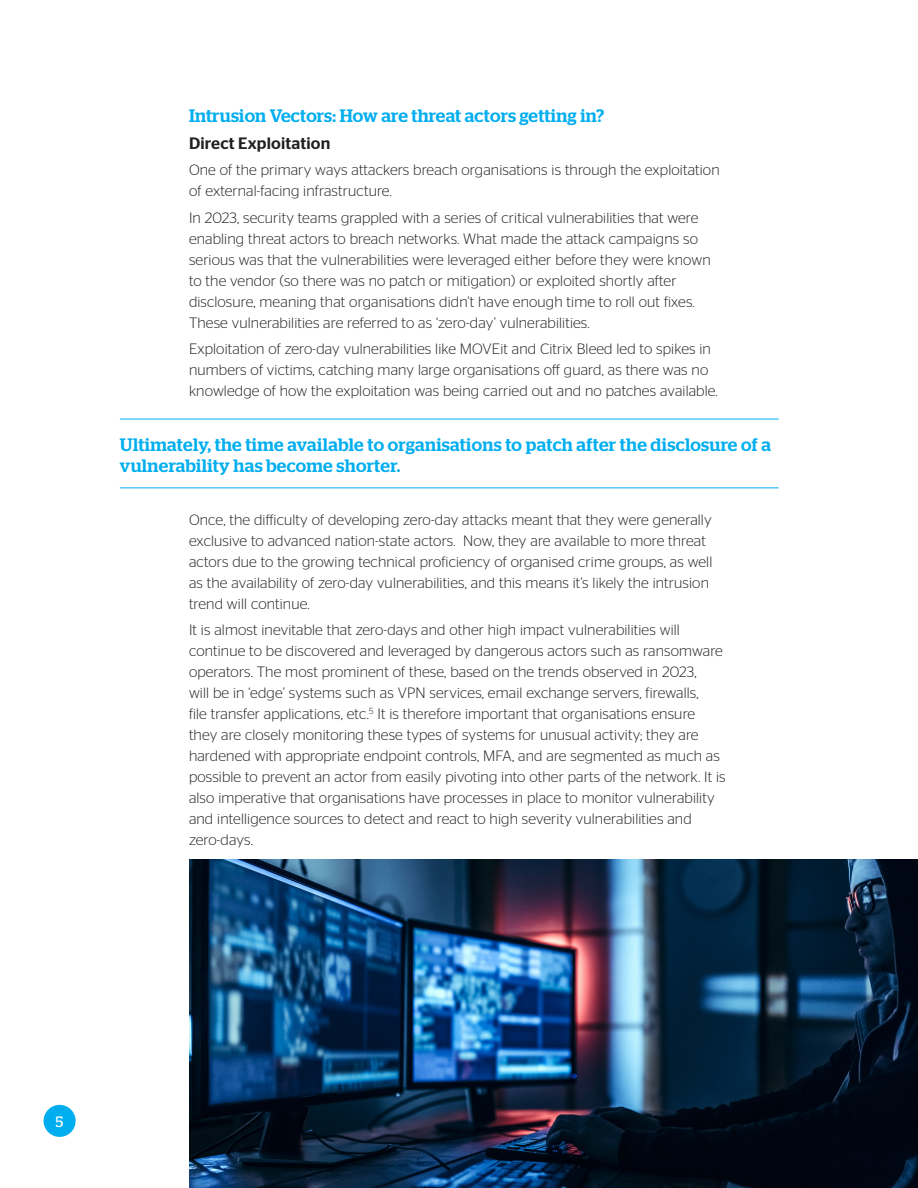
<style>
.page{position:relative;width:918px;height:1188px;background:#fff}
.page>*{position:absolute;margin:0;border:0;box-sizing:border-box;transform-origin:0 0}
.t1{font:500 18px/21px "Stag";letter-spacing:.015em;color:#00aeef}
.t2{font:500 16.5px "Stag Sans";letter-spacing:.01em;color:#231f20}
.t3{font:300 15px/21px "Stag Sans";letter-spacing:.01em;color:#231f20}
.t4{font:15px "Stag";color:#fff}
</style>
<div class="page">
<div style="left:44px;top:1105px;width:32px;height:32px;background:#00aeef;border-radius:50%"></div>
<hr style="left:120px;top:419px;width:659px;height:1px;background:#00aeef">
<hr style="left:120px;top:487px;width:659px;height:1px;background:#00aeef">
<img style="left:189px;top:860px;width:729px;height:328px">
<p class="t1" style="left:189px;top:105px;width:417px">Intrusion Vectors: How are threat actors getting in?</p>
<p class="t2" style="left:189px;top:134px;width:143px">Direct Exploitation</p>
<p class="t3" style="left:189px;top:159px;width:532px">One of the primary ways attackers breach organisations is through the exploitation of external-facing infrastructure.</p>
<p class="t3" style="left:189px;top:207px;width:523px">In 2023, security teams grappled with a series of critical vulnerabilities that were enabling threat actors to breach networks. What made the attack campaigns so serious was that the vulnerabilities were leveraged either before they were known to the vendor (so there was no patch or mitigation) or exploited shortly after disclosure, meaning that organisations didn’t have enough time to roll out fixes.<br>These vulnerabilities are referred to as ‘zero-day’ vulnerabilities.</p>
<p class="t3" style="left:189px;top:338px;width:530px">Exploitation of zero-day vulnerabilities like MOVEit and Citrix Bleed led to spikes in numbers of victims, catching many large organisations off guard, as there was no knowledge of how the exploitation was being carried out and no patches available.</p>
<p class="t1" style="left:120px;top:434px;width:653px">Ultimately, the time available to organisations to patch after the disclosure of a vulnerability has become shorter.</p>
<p class="t3" style="left:189px;top:509px;width:525px">Once, the difficulty of developing zero-day attacks meant that they were generally exclusive to advanced nation-state actors. Now, they are available to more threat actors due to the growing technical proficiency of organised crime groups, as well as the availability of zero-day vulnerabilities, and this means it’s likely the intrusion trend will continue.</p>
<p class="t3" style="left:189px;top:619px;width:538px">It is almost inevitable that zero-days and other high impact vulnerabilities will continue to be discovered and leveraged by dangerous actors such as ransomware operators. The most prominent of these, based on the trends observed in 2023,<br>will be in ‘edge’ systems such as VPN services, email exchange servers, firewalls,<br>file transfer applications, etc.<sup>5</sup> It is therefore important that organisations ensure they are closely monitoring these types of systems for unusual activity; they are hardened with appropriate endpoint controls, MFA, and are segmented as much as possible to prevent an actor from easily pivoting into other parts of the network. It is also imperative that organisations have processes in place to monitor vulnerability and intelligence sources to detect and react to high severity vulnerabilities and zero-days.</p>
<p class="t4" style="left:56px;top:1113px;width:9px">5</p>
</div>
